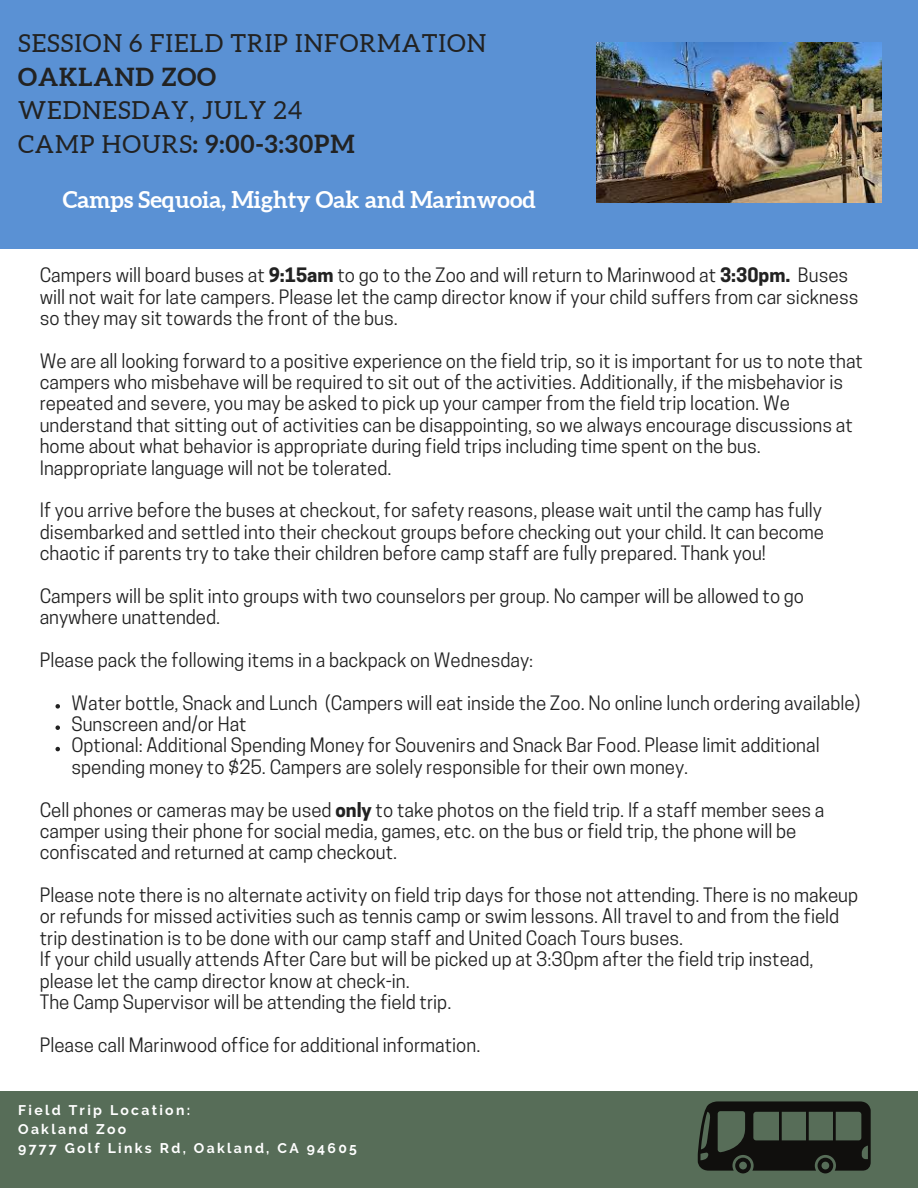
<style>
.page{position:relative;width:918px;height:1188px;background:#fff}
.page>*{position:absolute;margin:0;border:0;box-sizing:border-box;transform-origin:0 0}
.t1{font:24.9px/33.8px "Aleo";letter-spacing:.04em;color:#222}
.t2{font:700 23.1px "Aleo";color:#fff}
.t3{font:18.75px/21.3px "Cooper Hewitt";color:#222}
.t4{font:700 13.95px "Raleway";letter-spacing:.165em;color:#fff}
.s1{font-weight:700}
</style>
<div class="page">
<div style="left:0;top:0;width:918px;height:248px;background:#5a91d4"></div>
<div style="left:0;top:1091px;width:918px;height:97px;background:#576d58"></div>
<svg style="left:698px;top:1101px;width:173px;height:72px"></svg>
<svg style="left:55px;top:704px;width:5px;height:5px"></svg>
<svg style="left:55px;top:725px;width:5px;height:5px"></svg>
<svg style="left:55px;top:747px;width:5px;height:4px"></svg>
<img style="left:597px;top:42px;width:285px;height:160px">
<h3 class="t1" style="left:18px;top:26px;width:469px">SESSION 6 FIELD TRIP INFORMATION<br><span class="s1">OAKLAND ZOO<br></span>WEDNESDAY, JULY 24<br>CAMP HOURS<span class="s1">: 9:00-3:30PM</span></h3>
<h3 class="t2" style="left:63px;top:187px;width:475px">Camps Sequoia, Mighty Oak and Marinwood</h3>
<p class="t3" style="left:40px;top:267px;width:820px">Campers will board buses at <span class="s1">9:15am</span> to go to the Zoo and will return to Marinwood at <span class="s1">3:30pm.</span> Buses will not wait for late campers. Please let the camp director know if your child suffers from car sickness so they may sit towards the front of the bus.</p>
<h1 class="t3" style="left:40px;top:352px;width:825px">We are all looking forward to a positive experience on the field trip, so it is important for us to note that campers who misbehave will be required to sit out of the activities. Additionally, if the misbehavior is repeated and severe, you may be asked to pick up your camper from the field trip location. We understand that sitting out of activities can be disappointing, so we always encourage discussions at home about what behavior is appropriate during field trips including time spent on the bus.<br>Inappropriate language will not be tolerated.</h1>
<h2 class="t3" style="left:40px;top:502px;width:786px;text-align:justify">If you arrive before the buses at checkout, for safety reasons, please wait until the camp has fully disembarked and settled into their checkout groups before checking out your child. It can become chaotic if parents try to take their children before camp staff are fully prepared. Thank you!</h2>
<p class="t3" style="left:40px;top:587px;width:766px">Campers will be split into groups with two counselors per group. No camper will be allowed to go anywhere unattended.</p>
<h3 class="t3" style="left:40px;top:652px;width:495px">Please pack the following items in a backpack on Wednesday:</h3>
<h3 class="t3" style="left:71px;top:694px;width:791px">Water bottle, Snack and Lunch (Campers will eat inside the Zoo. No online lunch ordering available)</h3>
<h3 class="t3" style="left:71px;top:716px;width:177px">Sunscreen and/or Hat</h3>
<h3 class="t3" style="left:71px;top:737px;width:750px">Optional: Additional Spending Money for Souvenirs and Snack Bar Food. Please limit additional spending money to $25. Campers are solely responsible for their own money.</h3>
<h3 class="t3" style="left:40px;top:801px;width:786px">Cell phones or cameras may be used <span class="s1">only</span> to take photos on the field trip. If a staff member sees a camper using their phone for social media, games, etc. on the bus or field trip, the phone will be confiscated and returned at camp checkout.</h3>
<p class="t3" style="left:40px;top:887px;width:820px">Please note there is no alternate activity on field trip days for those not attending. There is no makeup or refunds for missed activities such as tennis camp or swim lessons. All travel to and from the field trip destination is to be done with our camp staff and United Coach Tours buses.<br>If your child usually attends After Care but will be picked up at 3:30pm after the field trip instead, please let the camp director know at check-in.<br>The Camp Supervisor will be attending the field trip.</p>
<p class="t3" style="left:40px;top:1036px;width:442px">Please call Marinwood office for additional information.</p>
<h3 class="t4" style="left:18px;top:1102px;width:174px">Field Trip Location:</h3>
<p class="t4" style="left:18px;top:1121px;width:110px">Oakland Zoo</p>
<p class="t4" style="left:18px;top:1140px;width:340px">9777 Golf Links Rd, Oakland, CA 94605</p>
</div>
